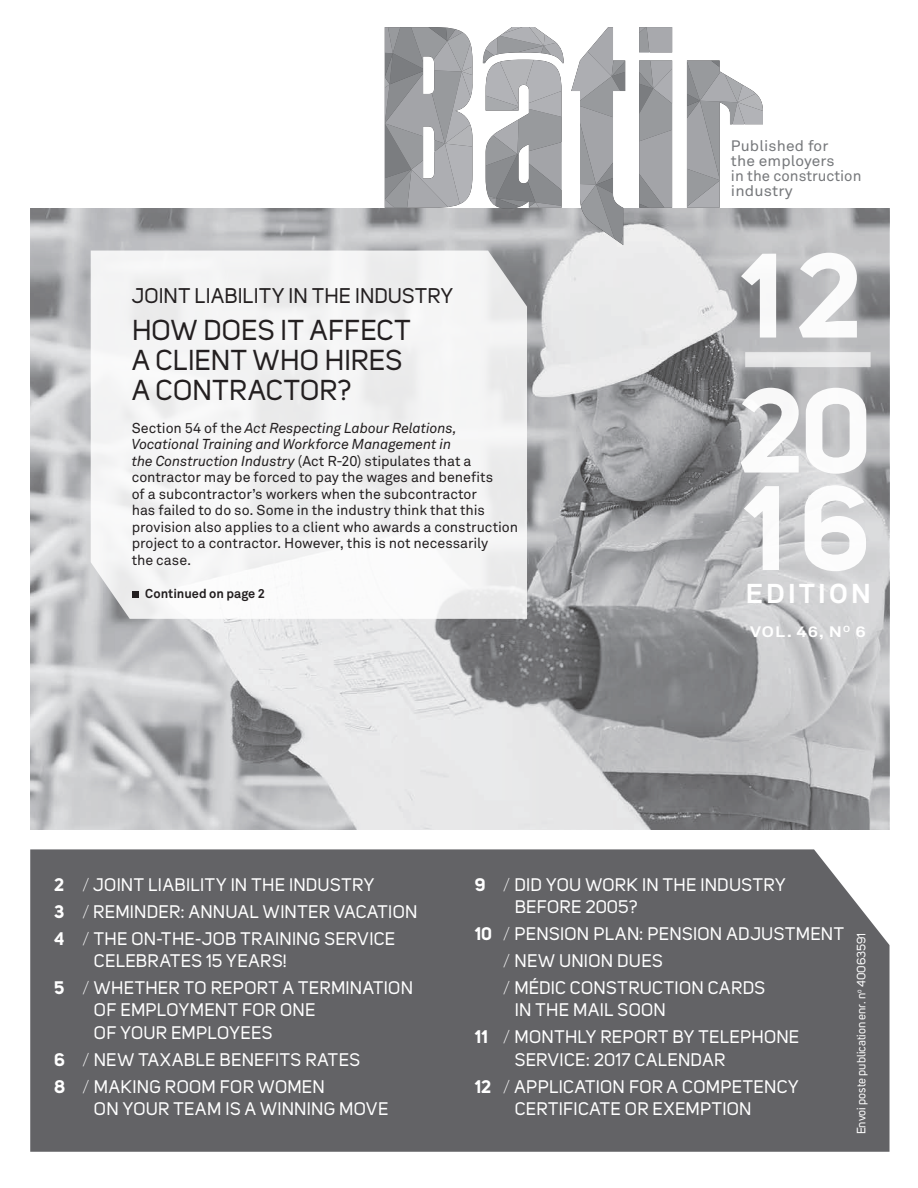
<style>
.page{position:relative;width:918px;height:1188px;background:#fff}
.page>*{position:absolute;margin:0;border:0;box-sizing:border-box;transform-origin:0 0}
.t1{font:700 118.2px/135px "Uni Sans";color:#fff}
.t2{font:28.5px/30px "Uni Sans";letter-spacing:.01em;color:#231f20}
.t3{font:700 27px "Akkurat Pro";letter-spacing:.11em;color:#fff}
.t4{font:21px "Uni Sans";letter-spacing:.01em;color:#231f20}
.t5{font:18px/26.8px "Uni Sans";letter-spacing:.015em;color:#fff}
.t6{font:15px/15px "Akkurat Pro";letter-spacing:.005em;color:#76787b;scale:1.04 1}
.t7{font:700 15px "Akkurat Pro";color:#fff;scale:1.2 1}
.t8{font:14.25px/16.5px "Akkurat Pro";letter-spacing:-.005em;color:#231f20}
.t9{font:700 12.75px "Akkurat Pro";color:#231f20}
.t10{font:12px "Uni Sans";color:#fff}
.s1{font-style:italic}
.s2{font-weight:700}
.s3{font-weight:300}
</style>
<div class="page">
<div style="left:30px;top:849px;width:860px;height:303px;background:#636366"></div>
<img style="left:30px;top:208px;width:860px;height:622px">
<svg style="left:385px;top:27px;width:88px;height:181px"></svg>
<svg style="left:639px;top:27px;width:33px;height:181px"></svg>
<svg style="left:687px;top:60px;width:76px;height:148px"></svg>
<svg style="left:571px;top:27px;width:54px;height:218px"></svg>
<svg style="left:483px;top:27px;width:81px;height:182px"></svg>
<div style="left:745px;top:352px;width:126px;height:15px;background:#e9e9ea"></div>
<svg style="left:91px;top:251px;width:436px;height:368px;fill:#f4f4f5"></svg>
<div style="left:132px;top:591px;width:6px;height:7px;background:#231f20"></div>
<p class="t4" style="left:132px;top:283px;width:322px">JOINT LIABILITY IN THE INDUSTRY</p>
<h2 class="t2" style="left:132px;top:315px;width:280px">HOW DOES IT AFFECT<br>A CLIENT WHO HIRES<br>A CONTRACTOR?</h2>
<p class="t8" style="left:132px;top:419px;width:388px">Section 54 of the <span class="s1">Act Respecting Labour Relations, Vocational Training and Workforce Management in<br>the Construction Industry</span> (Act R-20) stipulates that a contractor may be forced to pay the wages and benefits<br>of a subcontractor’s workers when the subcontractor<br>has failed to do so. Some in the industry think that this provision also applies to a client who awards a construction project to a contractor. However, this is not necessarily<br>the case.</p>
<p class="t9" style="left:145px;top:585px;width:121px">Continued on page 2</p>
<p class="t6" style="left:731px;top:139px;width:127px">Published for<br>the employers<br>in the construction industry</p>
<h1 class="t1" style="left:738px;top:228px;width:135px">12<br>20</h1>
<h1 class="t1" style="left:744px;top:460px;width:127px">16</h1>
<h3 class="t3" style="left:745px;top:577px;width:128px">EDITION</h3>
<p class="t7" style="left:750px;top:623px;width:98px">VOL. 46, N<sup>O</sup> 6</p>
<p class="t5" style="left:54px;top:871px;width:365px"><span class="s2">2</span> <span class="s3">/</span> JOINT LIABILITY IN THE INDUSTRY<br><span class="s2">3</span> <span class="s3">/</span> REMINDER: ANNUAL WINTER VACATION<br><span class="s2">4</span> <span class="s3">/</span> THE ON-THE-JOB TRAINING SERVICE</p>
<p class="t5" style="left:54px;top:948px;width:361px;text-indent:40px">CELEBRATES 15 YEARS!<br><span class="s2">5</span> <span class="s3">/</span> WHETHER TO REPORT A TERMINATION</p>
<p class="t5" style="left:94px;top:999px;width:223px;line-height:22.5px">OF EMPLOYMENT FOR ONE<br>OF YOUR EMPLOYEES</p>
<p class="t5" style="left:54px;top:1046px;width:308px"><span class="s2">6</span> <span class="s3">/</span> NEW TAXABLE BENEFITS RATES<br><span class="s2">8</span> <span class="s3">/</span> MAKING ROOM FOR WOMEN</p>
<p class="t5" style="left:94px;top:1096px;width:296px">ON YOUR TEAM IS A WINNING MOVE</p>
<p class="t5" style="left:515px;top:874px;width:272px;line-height:22.5px;text-indent:-40px"><span class="s2">9</span> <span class="s3">/</span> DID YOU WORK IN THE INDUSTRY<br>BEFORE 2005?</p>
<p class="t5" style="left:503px;top:921px;width:342px;text-indent:-28px"><span class="s2">10</span> <span class="s3">/</span> PENSION PLAN: PENSION ADJUSTMENT <span class="s3">/</span> NEW UNION DUES<br><span class="s3">/</span> MÉDIC CONSTRUCTION CARDS</p>
<p class="t5" style="left:475px;top:997px;width:326px;text-indent:40px">IN THE MAIL SOON<br><span class="s2">11</span> <span class="s3">/</span> MONTHLY REPORT BY TELEPHONE</p>
<p class="t5" style="left:475px;top:1046px;width:325px;text-indent:40px">SERVICE: 2017 CALENDAR<br><span class="s2">12</span> <span class="s3">/</span> APPLICATION FOR A COMPETENCY</p>
<p class="t5" style="left:515px;top:1096px;width:238px">CERTIFICATE OR EXEMPTION</p>
<p class="t10" style="left:854px;top:1134px;width:203px;rotate:-90deg">Envoi poste publication enr. n<sup>o</sup> 40063591</p>
</div>
